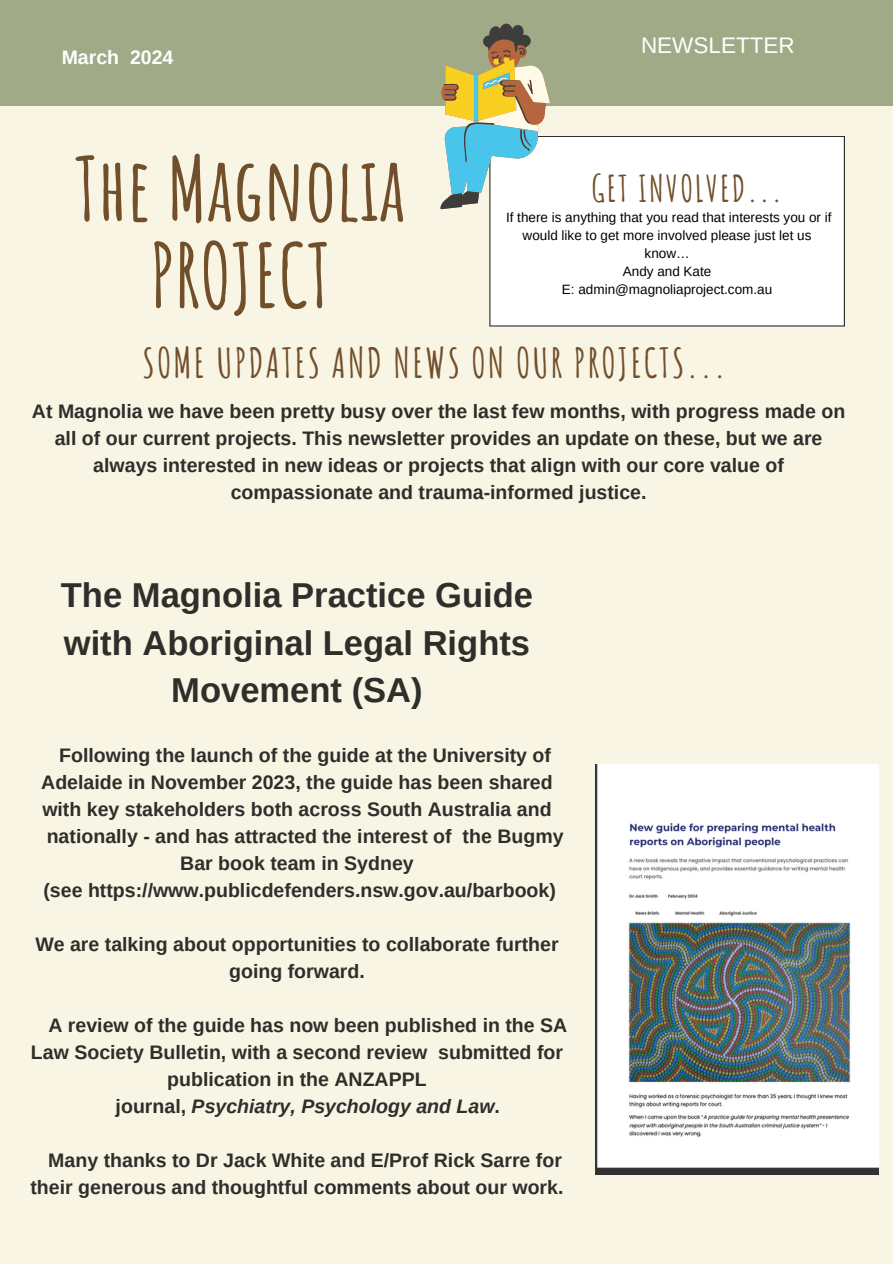
<style>
.page{position:relative;width:893px;height:1264px;background:#fff}
.page>*{position:absolute;margin:0;border:0;box-sizing:border-box;transform-origin:0 0}
.t1{font:700 87px/86.7px "Amatic SC";color:#714f2a;text-align:center}
.t2{font:700 40.5px "Amatic SC";letter-spacing:.05em;color:#714f2a}
.t3{font:700 36px "Amatic SC";letter-spacing:.05em;color:#714f2a}
.t4{font:700 34.5px/47.2px "Arimo";color:#2e2e2a;text-align:center}
.t5{font:22.5px "Arimo";color:#fff}
.t6{font:700 19.5px/27px "Arimo";color:#2e2e2a;text-align:center}
.t7{font:italic 700 19.5px "Arimo";color:#2e2e2a}
.t8{font:700 19.5px "Arimo";color:#fff}
.t9{font:13.5px/18px "Arimo";color:#000;text-align:center}
.s1{font-style:normal}
</style>
<div class="page">
<div style="left:0;top:0;width:892px;height:1263px;background:#f8f5e4"></div>
<div style="left:0;top:0;width:892px;height:106px;background:#a0aa87"></div>
<div style="left:489px;top:136px;width:355px;height:190px;background:#fff"></div>
<svg style="left:440px;top:23px;width:110px;height:186px"></svg>
<img style="left:595px;top:764px;width:283px;height:409px">
<h4 class="t8" style="left:62px;top:46px;width:113px">March 2024</h4>
<h2 class="t1" style="left:75px;top:144px;width:331px">The Magnolia<br>PROJECT</h2>
<h6 class="t5" style="left:641px;top:32px;width:155px">NEWSLETTER</h6>
<p class="t3" style="left:591px;top:165px;width:192px">GET INVOLVED...</p>
<h6 class="t9" style="left:506px;top:208px;width:327px">If there is anything that you read that interests you or if would like to get more involved please just let us know…</h6>
<h6 class="t9" style="left:622px;top:262px;width:90px">Andy and Kate</h6>
<h6 class="t9" style="left:562px;top:280px;width:212px">E: admin@magnoliaproject.com.au</h6>
<p class="t2" style="left:142px;top:337px;width:585px">SOME UPDATES AND NEWS ON OUR PROJECTS...</p>
<h6 class="t6" style="left:32px;top:397px;width:814px">At Magnolia we have been pretty busy over the last few months, with progress made on all of our current projects. This newsletter provides an update on these, but we are always interested in new ideas or projects that align with our core value of compassionate and trauma-informed justice.</h6>
<h5 class="t4" style="left:61px;top:572px;width:473px">The Magnolia Practice Guide with Aboriginal Legal Rights<br>Movement (SA)</h5>
<p class="t6" style="left:41px;top:741px;width:524px">Following the launch of the guide at the University of Adelaide in November 2023, the guide has been shared with key stakeholders both across South Australia and nationally - and has attracted the interest of the Bugmy Bar book team in Sydney<br>(see https://www.publicdefenders.nsw.gov.au/barbook)</p>
<h1 class="t6" style="left:35px;top:930px;width:524px">We are talking about opportunities to collaborate further going forward.</h1>
<h3 class="t6" style="left:48px;top:1011px;width:520px">A review of the guide has now been published in the SA</h3>
<h3 class="t6" style="left:31px;top:1038px;width:533px">Law Society Bulletin, with a second review submitted for</h3>
<h3 class="t6" style="left:167px;top:1065px;width:261px">publication in the ANZAPPL</h3>
<h3 class="t7" style="left:116px;top:1095px;width:386px"><span class="s1">journal,</span> Psychiatry, Psychology and Law<span class="s1">.</span></h3>
<p class="t6" style="left:30px;top:1146px;width:534px;text-align:right">Many thanks to Dr Jack White and E/Prof Rick Sarre for their generous and thoughtful comments about our work.</p>
</div>
